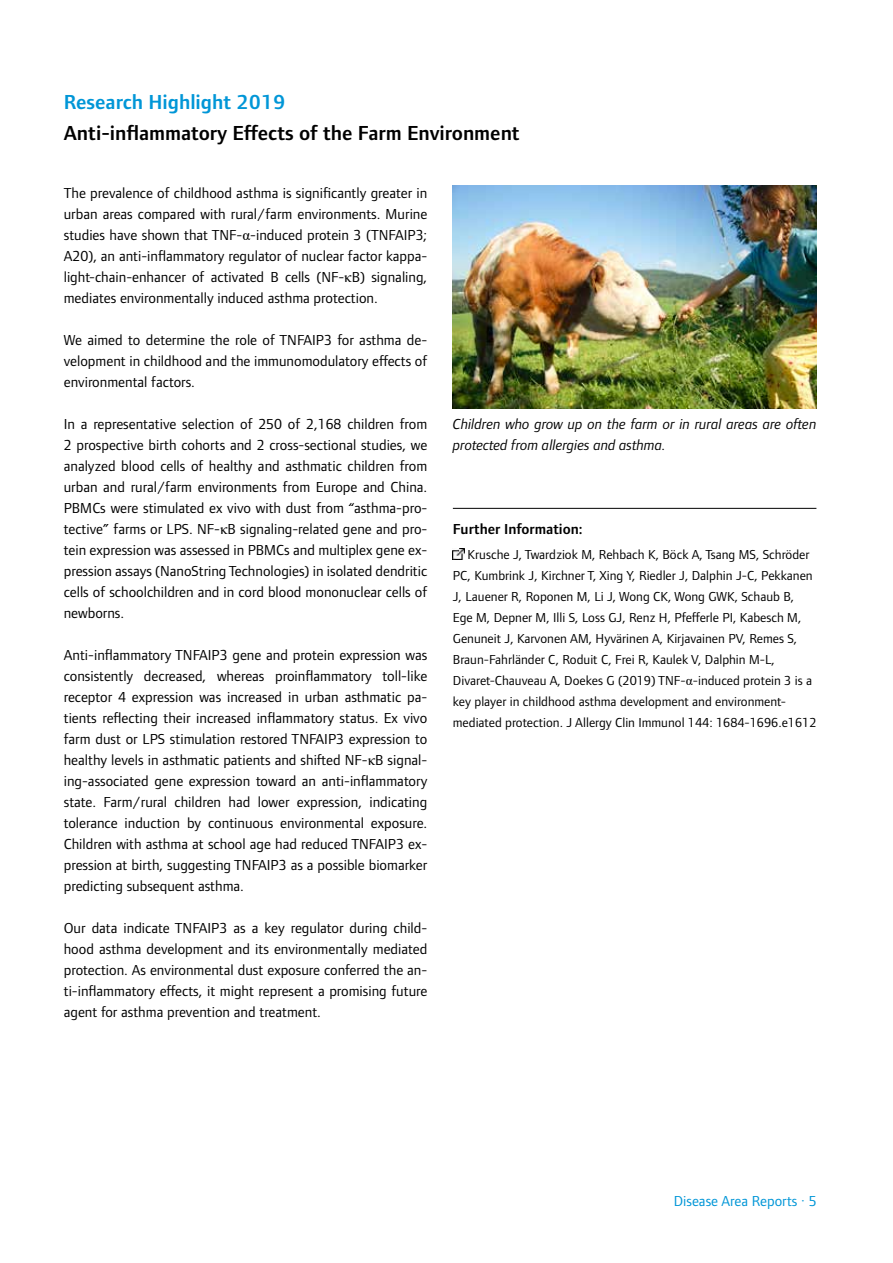
<style>
.page{position:relative;width:893px;height:1263px;background:#fff}
.page>*{position:absolute;margin:0;border:0;box-sizing:border-box;transform-origin:0 0}
.t1{font:600 21px "Foundry Form Sans";color:#000}
.t2{font:600 21px "Foundry Form Sans";color:#0096d7}
.t3{font:15px/21px "Foundry Form Sans";color:#000;text-align:justify}
.t4{font:italic 15px/21px "Foundry Form Sans";letter-spacing:-.005em;color:#000}
.t5{font:15px "Foundry Form Sans";color:#0096d7}
.t6{font:600 15px "Foundry Form Sans";color:#000}
.t7{font:13.5px/21px "Foundry Form Sans";color:#000}
.s1{font-family:"Times New Roman"}
</style>
<div class="page">
<hr style="left:453px;top:508px;width:363px;height:1px;background:#000">
<svg style="left:453px;top:548px;width:11px;height:11px"></svg>
<img style="left:453px;top:186px;width:363px;height:222px">
<h1 class="t2" style="left:64px;top:89px;width:223px">Research Highlight 2019</h1>
<h1 class="t1" style="left:64px;top:121px;width:457px">Anti-inflammatory Effects of the Farm Environment</h1>
<p class="t3" style="left:64px;top:183px;width:365px">The prevalence of childhood asthma is significantly greater in urban areas compared with rural/farm environments. Murine studies have shown that TNF-<span class="s1">α</span>-induced protein 3 (TNFAIP3; A20), an anti-inflammatory regulator of nuclear factor kappa&shy;light-chain-enhancer of activated B cells (NF-<span class="s1">κ</span>B) signaling, mediates environmentally induced asthma protection.</p>
<p class="t3" style="left:64px;top:330px;width:365px">We aimed to determine the role of TNFAIP3 for asthma de&shy;velopment in childhood and the immunomodulatory effects of environmental factors.</p>
<p class="t3" style="left:64px;top:414px;width:365px">In a representative selection of 250 of 2,168 children from 2 prospective birth cohorts and 2 cross-sectional studies, we analyzed blood cells of healthy and asthmatic children from urban and rural/farm environments from Europe and China.<br>PBMCs were stimulated ex vivo with dust from “asthma-pro&shy;tective” farms or LPS. NF-<span class="s1">κ</span>B signaling-related gene and pro&shy;tein expression was assessed in PBMCs and multiplex gene ex&shy;pression assays (NanoString Technologies) in isolated dendritic cells of schoolchildren and in cord blood mononuclear cells of newborns.</p>
<p class="t3" style="left:64px;top:645px;width:365px">Anti-inflammatory TNFAIP3 gene and protein expression was consistently decreased, whereas proinflammatory toll-like receptor 4 expression was increased in urban asthmatic pa&shy;tients reflecting their increased inflammatory status. Ex vivo farm dust or LPS stimulation restored TNFAIP3 expression to healthy levels in asthmatic patients and shifted NF-<span class="s1">κ</span>B signal&shy;ing-associated gene expression toward an anti-inflammatory state. Farm/rural children had lower expression, indicating tolerance induction by continuous environmental exposure.<br>Children with asthma at school age had reduced TNFAIP3 ex&shy;pression at birth, suggesting TNFAIP3 as a possible biomarker predicting subsequent asthma.</p>
<p class="t3" style="left:64px;top:918px;width:365px">Our data indicate TNFAIP3 as a key regulator during child&shy;hood asthma development and its environmentally mediated protection. As environmental dust exposure conferred the an&shy;ti-inflammatory effects, it might represent a promising future agent for asthma prevention and treatment.</p>
<p class="t4" style="left:453px;top:414px;width:365px">Children who grow up on the farm or in rural areas are often protected from allergies and asthma.</p>
<p class="t6" style="left:453px;top:520px;width:131px">Further Information:</p>
<p class="t7" style="left:453px;top:544px;width:365px;text-indent:15px">Krusche J, Twardziok M, Rehbach K, Böck A, Tsang MS, Schröder PC, Kumbrink J, Kirchner T, Xing Y, Riedler J, Dalphin J-C, Pekkanen J, Lauener R, Roponen M, Li J, Wong CK, Wong GWK, Schaub B, Ege M, Depner M, Illi S, Loss GJ, Renz H, Pfefferle PI, Kabesch M, Genuneit J, Karvonen AM, Hyvärinen A, Kirjavainen PV, Remes S, Braun-Fahrländer C, Roduit C, Frei R, Kaulek V, Dalphin M-L, Divaret-Chauveau A, Doekes G (2019) TNF-<span class="s1">α</span>-induced protein 3 is a key player in childhood asthma development and environment&shy;mediated protection. J Allergy Clin Immunol 144: 1684-1696.e1612</p>
<p class="t5" style="left:674px;top:1192px;width:144px">Disease Area Reports · 5</p>
</div>
